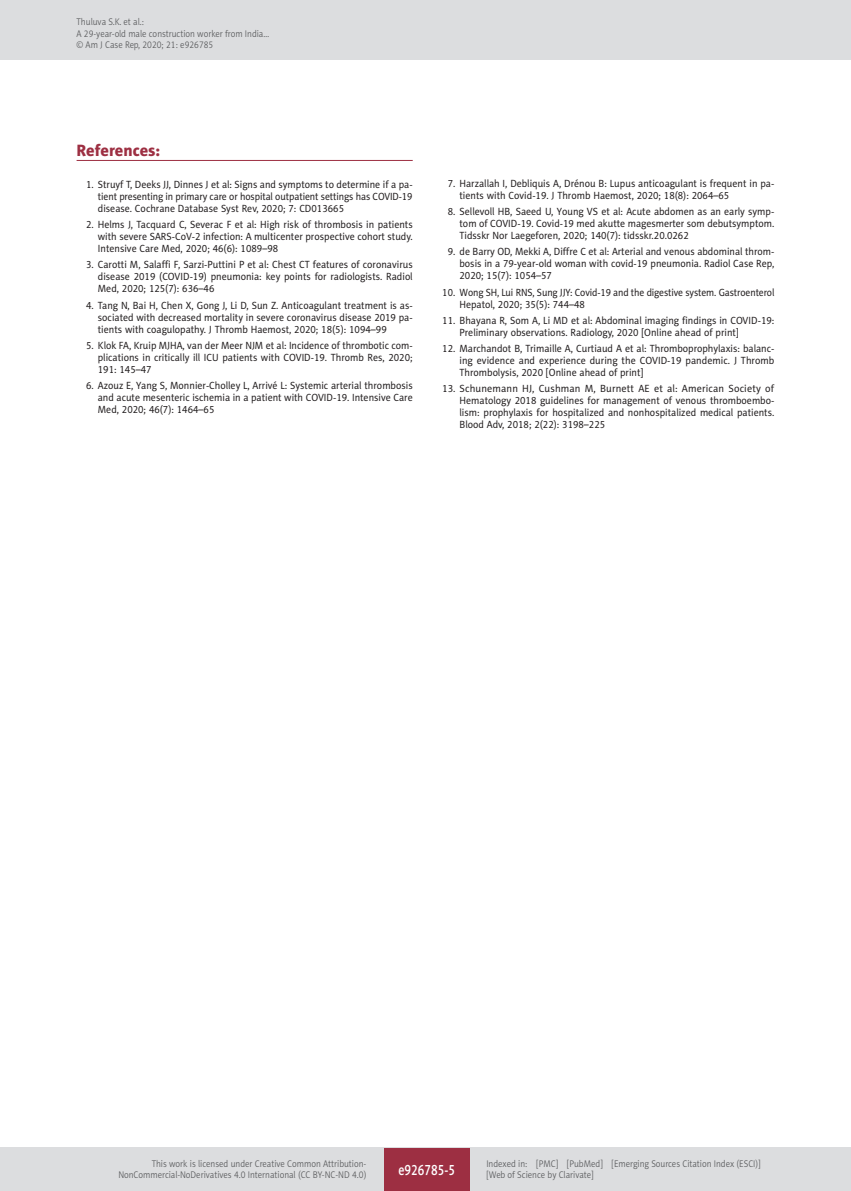
<style>
.page{position:relative;width:851px;height:1191px;background:#fff}
.page>*{position:absolute;margin:0;border:0;box-sizing:border-box;transform-origin:0 0}
.AJCR_Referencje_Tytu{font:16.5px "Naomi Sans EFN Heavy";color:#9d2f42}
.t1{font:15px "Naomi Sans EFN Medium";color:#fff;scale:.8 1}
.AJCR_Referencje_punk{font:10.5px/12px "Naomi Sans EFN";color:#231f20;text-align:justify;scale:.95 1}
.AJCR_Referencje_punk-2{font:10.5px/12px "Naomi Sans EFN";color:#231f20;text-align:justify}
.AJCR_Referencje_punk-3{font:10.5px/12px "Naomi Sans EFN";color:#231f20;text-align:justify;scale:.94 1}
.AJCR_Referencje_punk-4{font:10.5px/12px "Naomi Sans EFN";color:#231f20;scale:.92 1}
.t2{font:9.75px/11.2px "Naomi Sans EFN Light";color:#57585a;scale:.9 1}
</style>
<div class="page">
<hr style="left:77px;top:160px;width:335px;height:1px;background:#9d2f42">
<div style="left:0;top:0;width:850px;height:60px;background:#dcdddf"></div>
<div style="left:0;top:1148px;width:850px;height:43px;background:#dcdddf"></div>
<div style="left:384px;top:1147px;width:85px;height:43px;background:#9d2f42"></div>
<p class="t2" style="left:77px;top:16px;width:215px">Thuluva S.K. et al.:<br>A 29-year-old male construction worker from India… © Am J Case Rep, 2020; 21: e926785</p>
<p class="AJCR_Referencje_Tytu" style="left:77px;top:140px;width:85px">References:</p>
<p class="AJCR_Referencje_punk" style="left:98px;top:178px;width:333px;text-indent:-12px">1. Struyf T, Deeks JJ, Dinnes J et al: Signs and symptoms to determine if a pa&shy;tient presenting in primary care or hospital outpatient settings has COVID-19 disease. Cochrane Database Syst Rev, 2020; 7: CD013665</p>
<p class="AJCR_Referencje_punk" style="left:98px;top:219px;width:333px;text-indent:-12px">2. Helms J, Tacquard C, Severac F et al: High risk of thrombosis in patients with severe SARS-CoV-2 infection: A multicenter prospective cohort study.<br>Intensive Care Med, 2020; 46(6): 1089–98</p>
<p class="AJCR_Referencje_punk" style="left:98px;top:259px;width:333px;text-indent:-12px">3. Carotti M, Salaffi F, Sarzi-Puttini P et al: Chest CT features of coronavirus disease 2019 (COVID-19) pneumonia: key points for radiologists. Radiol Med, 2020; 125(7): 636–46</p>
<p class="AJCR_Referencje_punk" style="left:98px;top:299px;width:333px;text-indent:-12px">4. Tang N, Bai H, Chen X, Gong J, Li D, Sun Z. Anticoagulant treatment is as&shy;sociated with decreased mortality in severe coronavirus disease 2019 pa&shy;tients with coagulopathy. J Thromb Haemost, 2020; 18(5): 1094–99</p>
<p class="AJCR_Referencje_punk-3" style="left:98px;top:339px;width:336px;text-indent:-12px">5. Klok FA, Kruip MJHA, van der Meer NJM et al: Incidence of thrombotic com&shy;plications in critically ill ICU patients with COVID-19. Thromb Res, 2020; 191: 145–47</p>
<p class="AJCR_Referencje_punk" style="left:98px;top:380px;width:333px;text-indent:-12px">6. Azouz E, Yang S, Monnier-Cholley L, Arrivé L: Systemic arterial thrombosis and acute mesenteric ischemia in a patient with COVID-19. Intensive Care Med, 2020; 46(7): 1464–65</p>
<p class="AJCR_Referencje_punk" style="left:459px;top:177px;width:333px;text-indent:-12px">7. Harzallah I, Debliquis A, Drénou B: Lupus anticoagulant is frequent in pa&shy;tients with Covid-19. J Thromb Haemost, 2020; 18(8): 2064–65</p>
<p class="AJCR_Referencje_punk" style="left:459px;top:206px;width:333px;text-indent:-12px">8. Sellevoll HB, Saeed U, Young VS et al: Acute abdomen as an early symp&shy;tom of COVID-19. Covid-19 med akutte magesmerter som debutsymptom.<br>Tidsskr Nor Laegeforen, 2020; 140(7): tidsskr.20.0262</p>
<p class="AJCR_Referencje_punk" style="left:459px;top:246px;width:333px;text-indent:-12px">9. de Barry OD, Mekki A, Diffre C et al: Arterial and venous abdominal throm&shy;bosis in a 79-year-old woman with covid-19 pneumonia. Radiol Case Rep, 2020; 15(7): 1054–57</p>
<p class="AJCR_Referencje_punk-4" style="left:459px;top:286px;width:343px;text-indent:-17px">10. Wong SH, Lui RNS, Sung JJY: Covid-19 and the digestive system. Gastroenterol<br>Hepatol, 2020; 35(5): 744–48</p>
<p class="AJCR_Referencje_punk" style="left:459px;top:314px;width:333px;text-indent:-17px">11. Bhayana R, Som A, Li MD et al: Abdominal imaging findings in COVID-19:<br>Preliminary observations. Radiology, 2020 [Online ahead of print]</p>
<p class="AJCR_Referencje_punk" style="left:459px;top:343px;width:333px;text-indent:-17px">12. Marchandot B, Trimaille A, Curtiaud A et al: Thromboprophylaxis: balanc&shy;ing evidence and experience during the COVID-19 pandemic. J Thromb Thrombolysis, 2020 [Online ahead of print]</p>
<p class="AJCR_Referencje_punk-2" style="left:459px;top:383px;width:316px;text-indent:-17px">13. Schunemann HJ, Cushman M, Burnett AE et al: American Society of Hematology 2018 guidelines for management of venous thromboembo&shy;lism: prophylaxis for hospitalized and nonhospitalized medical patients.<br>Blood Adv, 2018; 2(22): 3198–225</p>
<p class="t2" style="left:118px;top:1158px;width:277px;text-align:right">This work is licensed under Creative Common Attribution-<br>NonCommercial-NoDerivatives 4.0 International (CC BY-NC-ND 4.0)</p>
<h2 class="t1" style="left:398px;top:1160px;width:72px">e926785-5</h2>
<p class="t2" style="left:486px;top:1158px;width:306px">Indexed in: [PMC] [PubMed] [Emerging Sources Citation Index (ESCI)] [Web of Science by Clarivate]</p>
</div>
